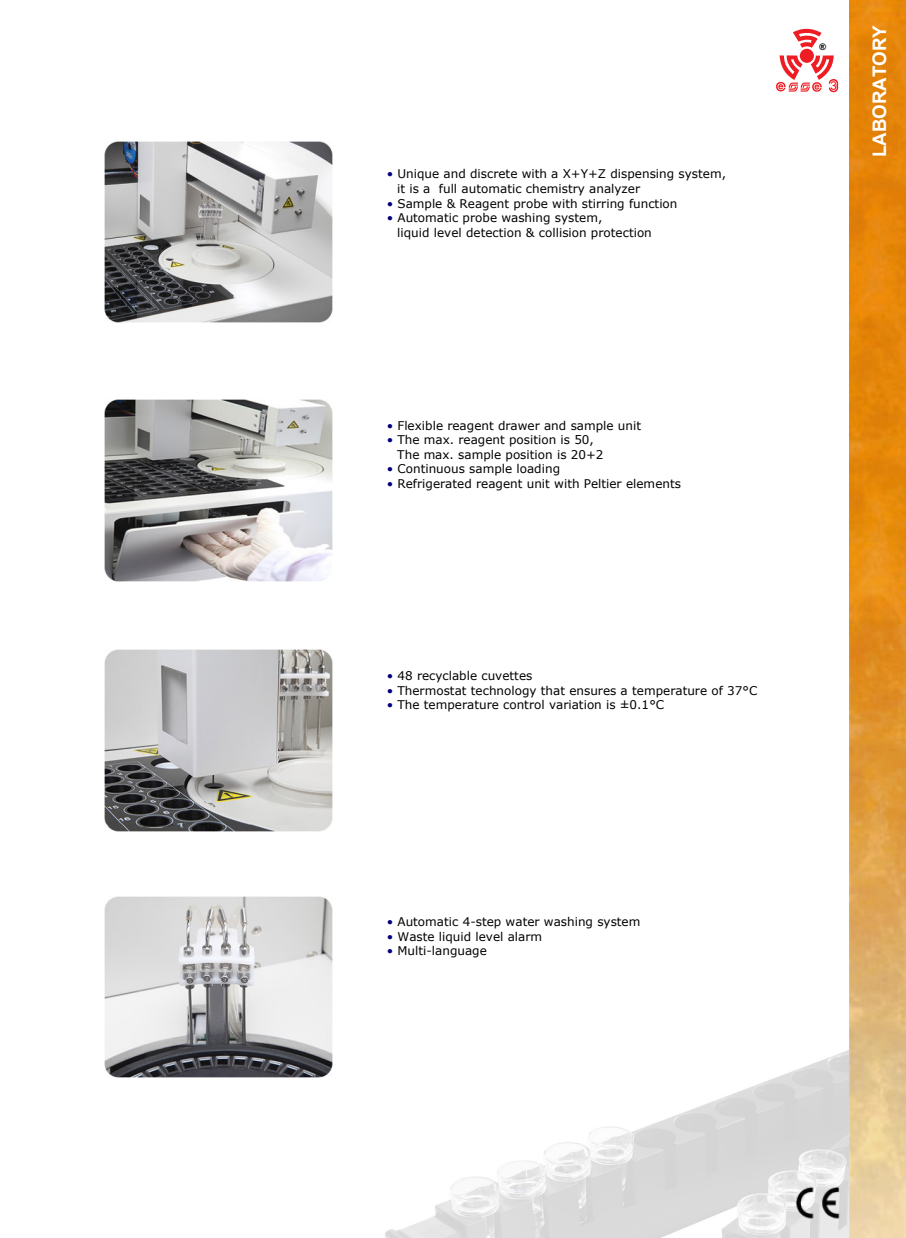
<style>
.page{position:relative;width:906px;height:1238px;background:#fff}
.page>*{position:absolute;margin:0;border:0;box-sizing:border-box;transform-origin:0 0}
.t1{font:700 18.75px "Arial";color:#fff}
.t2{font:12px/14.5px "Verdana";color:#000}
.t3{font:900 9px "Arial";color:#000}
.s1{color:#000080}
</style>
<div class="page">
<img style="left:105px;top:141px;width:227px;height:182px">
<img style="left:105px;top:400px;width:227px;height:181px">
<img style="left:105px;top:649px;width:227px;height:182px">
<img style="left:105px;top:896px;width:227px;height:181px">
<div style="left:800px;top:49px;width:14px;height:14px;background:#ee1d23;border-radius:50%"></div>
<svg style="left:793px;top:28px;width:28px;height:20px"></svg>
<svg style="left:776px;top:55px;width:63px;height:37px"></svg>
<img style="left:849px;top:0;width:57px;height:1237px">
<img style="left:385px;top:1050px;width:464px;height:187px">
<img style="left:793px;top:1183px;width:51px;height:38px">
<p class="t2" style="left:397px;top:166px;width:330px;text-indent:-11px"><span class="s1">•</span> Unique and discrete with a X+Y+Z dispensing system, it is a full automatic chemistry analyzer</p>
<p class="t2" style="left:387px;top:195px;width:292px"><span class="s1">•</span> Sample &amp; Reagent probe with stirring function</p>
<p class="t2" style="left:397px;top:210px;width:256px;text-indent:-11px"><span class="s1">•</span> Automatic probe washing system,<br>liquid level detection &amp; collision protection</p>
<p class="t3" style="left:819px;top:40px;width:9px">®</p>
<h1 class="t1" style="left:867px;top:157px;width:134px;rotate:-90deg">LABORATORY</h1>
<p class="t2" style="left:387px;top:417px;width:256px"><span class="s1">•</span> Flexible reagent drawer and sample unit</p>
<p class="t2" style="left:397px;top:432px;width:208px;text-indent:-11px"><span class="s1">•</span> The max. reagent position is 50,<br>The max. sample position is 20+2</p>
<p class="t2" style="left:387px;top:461px;width:175px"><span class="s1">•</span> Continuous sample loading</p>
<p class="t2" style="left:387px;top:476px;width:296px"><span class="s1">•</span> Refrigerated reagent unit with Peltier elements</p>
<p class="t2" style="left:387px;top:668px;width:147px"><span class="s1">•</span> 48 recyclable cuvettes</p>
<p class="t2" style="left:387px;top:682px;width:372px"><span class="s1">•</span> Thermostat technology that ensures a temperature of 37°C</p>
<p class="t2" style="left:387px;top:697px;width:279px"><span class="s1">•</span> The temperature control variation is ±0.1°C</p>
<p class="t2" style="left:387px;top:914px;width:255px"><span class="s1">•</span> Automatic 4-step water washing system</p>
<p class="t2" style="left:387px;top:928px;width:157px"><span class="s1">•</span> Waste liquid level alarm</p>
<p class="t2" style="left:387px;top:943px;width:102px"><span class="s1">•</span> Multi-language</p>
</div>
